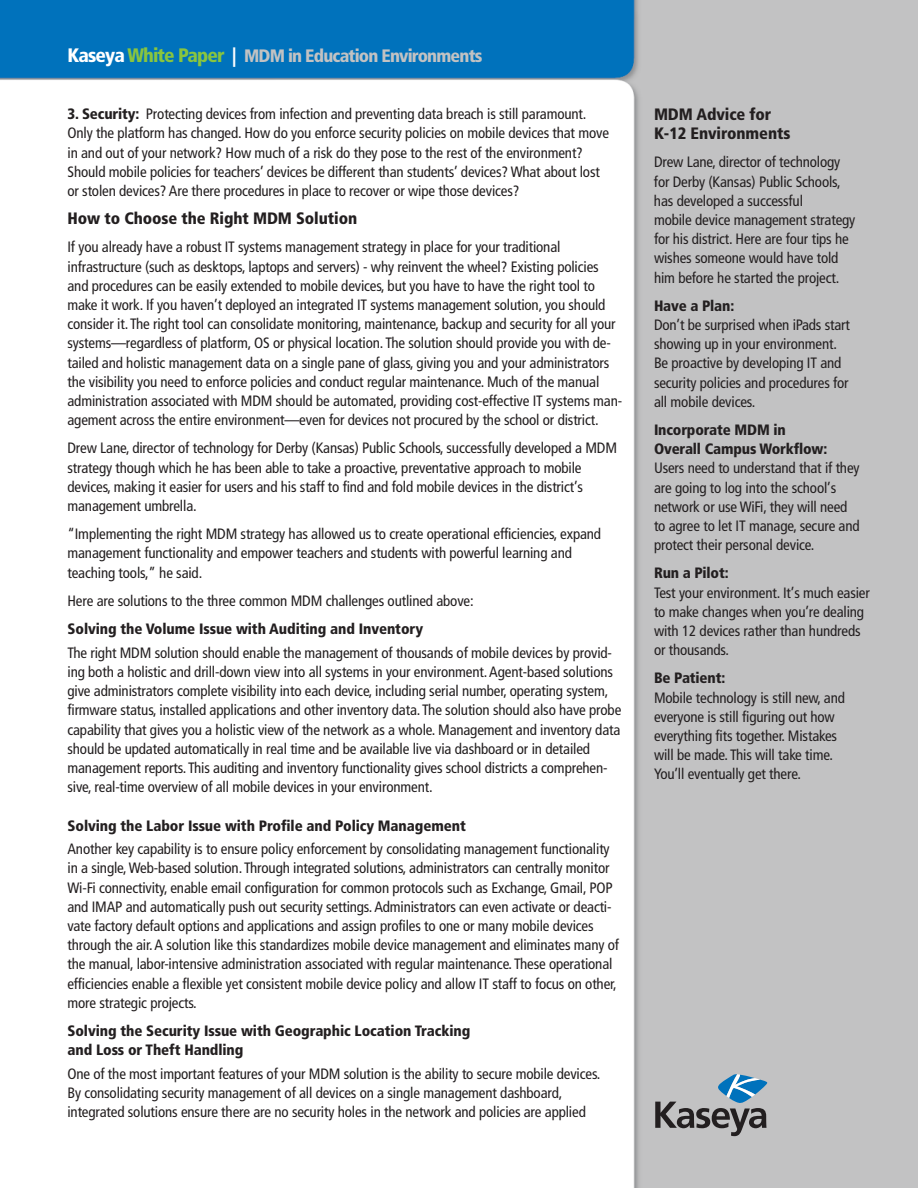
<style>
.page{position:relative;width:918px;height:1188px;background:#fff}
.page>*{position:absolute;margin:0;border:0;box-sizing:border-box;transform-origin:0 0}
.t1{font:900 condensed 18px "Frutiger";letter-spacing:-.045em;color:#c2c2c3}
.t2{font:900 condensed 16.5px/19.2px "Frutiger";letter-spacing:-.005em;color:#231f20}
.t3{font:condensed 15px/19.2px "Frutiger";letter-spacing:-.01em;color:#231f20}
.t4{font:900 condensed 15px/19.2px "Frutiger";letter-spacing:-.005em;color:#231f20}
.s1{font-size:19.5px;color:#fff}
.s2{font-size:19.5px;color:#89c53f}
.s3{font-weight:900}
</style>
<div class="page">
<img style="left:0;top:0;width:918px;height:1188px">
<svg style="left:655px;top:1074px;width:112px;height:62px;background:#919ba3"></svg>
<p class="t1" style="left:68px;top:49px;width:417px"><span class="s1">Kaseya</span> <span class="s2">White Paper</span> <span class="s1">|</span> MDM in Education Environments</p>
<p class="t3" style="left:68px;top:106px;width:543px"><span class="s3">3. Security:</span> Protecting devices from infection and preventing data breach is still paramount.<br>Only the platform has changed. How do you enforce security policies on mobile devices that move in and out of your network? How much of a risk do they pose to the rest of the environment?<br>Should mobile policies for teachers’ devices be different than students’ devices? What about lost or stolen devices? Are there procedures in place to recover or wipe those devices?</p>
<p class="t2" style="left:68px;top:210px;width:291px">How to Choose the Right MDM Solution</p>
<p class="t3" style="left:68px;top:239px;width:556px">If you already have a robust IT systems management strategy in place for your traditional infrastructure (such as desktops, laptops and servers) - why reinvent the wheel? Existing policies and procedures can be easily extended to mobile devices, but you have to have the right tool to make it work. If you haven’t deployed an integrated IT systems management solution, you should consider it. The right tool can consolidate monitoring, maintenance, backup and security for all your systems—regardless of platform, OS or physical location. The solution should provide you with de&shy;tailed and holistic management data on a single pane of glass, giving you and your administrators the visibility you need to enforce policies and conduct regular maintenance. Much of the manual administration associated with MDM should be automated, providing cost-effective IT systems man&shy;agement across the entire environment—even for devices not procured by the school or district.</p>
<p class="t3" style="left:68px;top:440px;width:551px">Drew Lane, director of technology for Derby (Kansas) Public Schools, successfully developed a MDM strategy though which he has been able to take a proactive, preventative approach to mobile devices, making it easier for users and his staff to find and fold mobile devices in the district’s management umbrella.</p>
<p class="t3" style="left:68px;top:526px;width:535px">“Implementing the right MDM strategy has allowed us to create operational efficiencies, expand management functionality and empower teachers and students with powerful learning and teaching tools,” he said.</p>
<p class="t3" style="left:68px;top:592px;width:408px">Here are solutions to the three common MDM challenges outlined above:</p>
<p class="t4" style="left:68px;top:620px;width:357px">Solving the Volume Issue with Auditing and Inventory</p>
<p class="t3" style="left:68px;top:644px;width:555px">The right MDM solution should enable the management of thousands of mobile devices by provid&shy;ing both a holistic and drill-down view into all systems in your environment.Agent-based solutions give administrators complete visibility into each device, including serial number, operating system, firmware status, installed applications and other inventory data. The solution should also have probe capability that gives you a holistic view of the network as a whole. Management and inventory data should be updated automatically in real time and be available live via dashboard or in detailed management reports. This auditing and inventory functionality gives school districts a comprehen&shy;sive, real-time overview of all mobile devices in your environment.</p>
<p class="t4" style="left:68px;top:817px;width:400px">Solving the Labor Issue with Profile and Policy Management</p>
<p class="t3" style="left:67px;top:841px;width:553px">Another key capability is to ensure policy enforcement by consolidating management functionality in a single,Web-based solution. Through integrated solutions, administrators can centrally monitor Wi-Fi connectivity, enable email configuration for common protocols such as Exchange, Gmail, POP and IMAP and automatically push out security settings.Administrators can even activate or deacti&shy;vate factory default options and applications and assign profiles to one or many mobile devices through the air.A solution like this standardizes mobile device management and eliminates many of the manual, labor-intensive administration associated with regular maintenance. These operational efficiencies enable a flexible yet consistent mobile device policy and allow IT staff to focus on other, more strategic projects.</p>
<p class="t4" style="left:67px;top:1022px;width:404px">Solving the Security Issue with Geographic Location Tracking and Loss or Theft Handling</p>
<p class="t3" style="left:67px;top:1065px;width:535px">One of the most important features of your MDM solution is the ability to secure mobile devices.<br>By consolidating security management of all devices on a single management dashboard, integrated solutions ensure there are no security holes in the network and policies are applied</p>
<p class="t2" style="left:654px;top:106px;width:138px">MDM Advice for<br>K-12 Environments</p>
<p class="t3" style="left:654px;top:154px;width:203px">Drew Lane, director of technology for Derby (Kansas) Public Schools, has developed a successful<br>mobile device management strategy for his district. Here are four tips he wishes someone would have told him before he started the project.</p>
<p class="t4" style="left:654px;top:297px;width:82px">Have a Plan:</p>
<p class="t3" style="left:654px;top:316px;width:197px">Don’t be surprised when iPads start showing up in your environment.<br>Be proactive by developing IT and security policies and procedures for all mobile devices.</p>
<p class="t4" style="left:654px;top:421px;width:175px">Incorporate MDM in<br>Overall Campus Workflow:</p>
<p class="t3" style="left:654px;top:460px;width:207px">Users need to understand that if they are going to log into the school’s network or use WiFi, they will need to agree to let IT manage, secure and protect their personal device.</p>
<p class="t4" style="left:654px;top:565px;width:76px">Run a Pilot:</p>
<p class="t3" style="left:654px;top:584px;width:217px">Test your environment. It’s much easier to make changes when you’re dealing with 12 devices rather than hundreds or thousands.</p>
<p class="t4" style="left:654px;top:670px;width:73px">Be Patient:</p>
<p class="t3" style="left:654px;top:689px;width:192px">Mobile technology is still new, and everyone is still figuring out how everything fits together. Mistakes will be made. This will take time.<br>You’ll eventually get there.</p>
</div>
